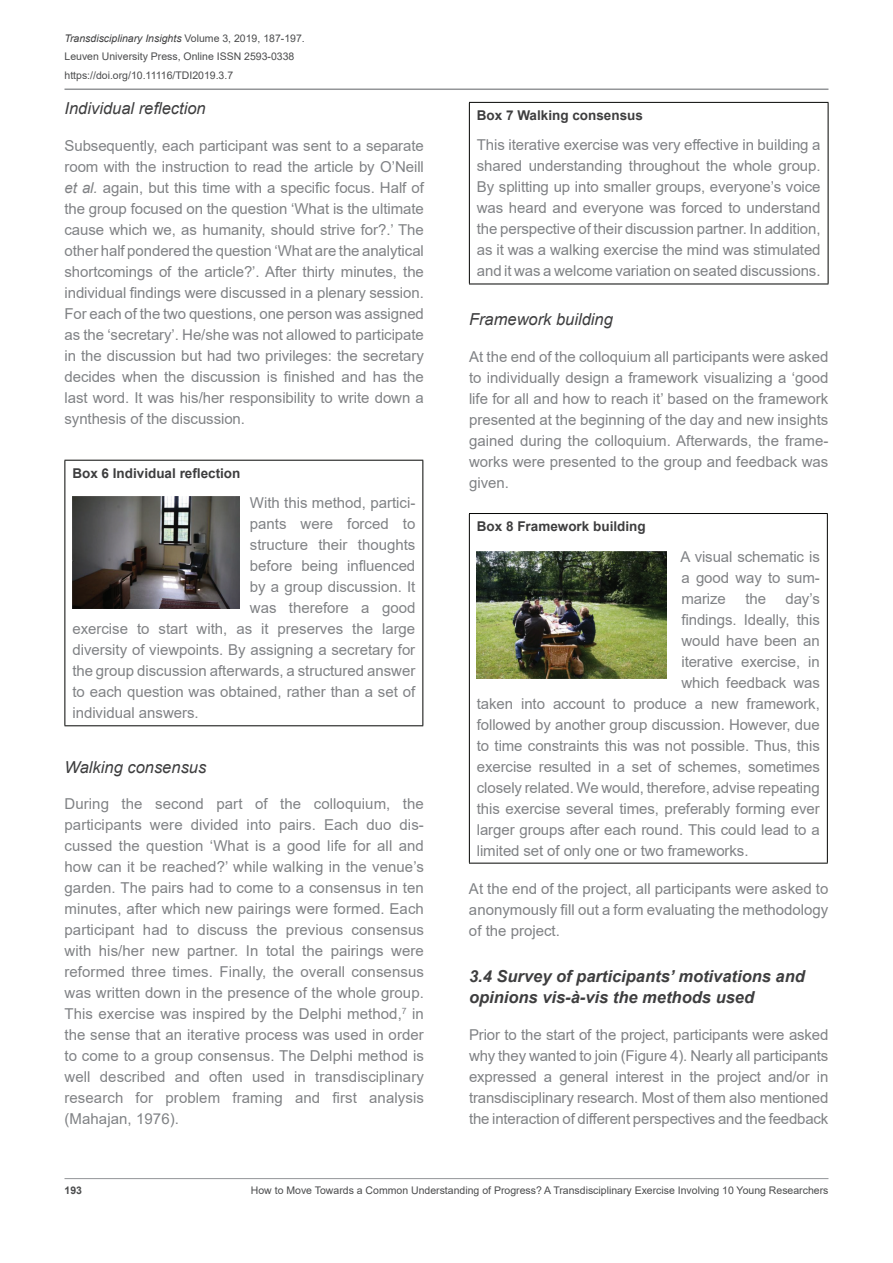
<style>
.page{position:relative;width:893px;height:1263px;background:#fff}
.page>*{position:absolute;margin:0;border:0;box-sizing:border-box;transform-origin:0 0}
.t1{font:italic 700 16.5px/21px "Arial";color:#3e3e3f}
.t2{font:italic 16.5px "Arial";color:#3e3e3f}
.t3{font:15px/21px "Arial";letter-spacing:-.005em;color:#808285;text-align:justify}
.t4{font:700 13.5px "Arial";color:#3e3e3f}
.t5{font:10.5px/18.6px "Arial";color:#4b4c4d}
.t6{font:700 10.5px "Arial";color:#4b4c4d}
.s1{font-style:italic;color:#3e3e3f}
.s2{font-style:italic}
</style>
<div class="page">
<hr style="left:64px;top:1178px;width:764px;height:1px;background:#939598">
<hr style="left:64px;top:88px;width:764px;height:2px;background:#939598">
<hr style="left:64px;top:460px;width:359px;height:1px;background:#040503">
<hr style="left:64px;top:461px;width:1px;height:264px;background:#040503">
<hr style="left:422px;top:461px;width:1px;height:264px;background:#040503">
<hr style="left:64px;top:725px;width:359px;height:1px;background:#040503">
<img style="left:72px;top:497px;width:167px;height:111px">
<hr style="left:469px;top:102px;width:359px;height:1px;background:#040503">
<hr style="left:469px;top:103px;width:1px;height:181px;background:#040503">
<hr style="left:828px;top:103px;width:1px;height:181px;background:#040503">
<hr style="left:469px;top:284px;width:359px;height:1px;background:#040503">
<hr style="left:469px;top:513px;width:359px;height:1px;background:#040503">
<hr style="left:469px;top:514px;width:1px;height:349px;background:#040503">
<hr style="left:827px;top:514px;width:1px;height:349px;background:#040503">
<hr style="left:469px;top:863px;width:359px;height:1px;background:#040503">
<img style="left:477px;top:552px;width:189px;height:126px">
<p class="t5" style="left:64px;top:29px;width:242px"><span class="s1">Transdisciplinary Insights</span> Volume 3, 2019, 187-197.<br>Leuven University Press, Online ISSN 2593-0338 https://doi.org/10.11116/TDI2019.3.7</p>
<p class="t2" style="left:64px;top:98px;width:143px">Individual reflection</p>
<p class="t3" style="left:64px;top:135px;width:361px">Subsequently, each participant was sent to a separate room with the instruction to read the article by O’Neill <span class="s2">et al.</span> again, but this time with a specific focus. Half of the group focused on the question ‘What is the ultimate cause which we, as humanity, should strive for?.’ The other half pondered the question ‘What are the analytical shortcomings of the article?’. After thirty minutes, the individual findings were discussed in a plenary session.<br>For each of the two questions, one person was assigned as the ‘secretary’. He/she was not allowed to participate in the discussion but had two privileges: the secretary decides when the discussion is finished and has the last word. It was his/her responsibility to write down a synthesis of the discussion.</p>
<p class="t4" style="left:72px;top:463px;width:170px">Box 6 Individual reflection</p>
<p class="t3" style="left:250px;top:492px;width:166px">With this method, partici-</p>
<p class="t3" style="left:250px;top:513px;width:167px">pants were forced to</p>
<p class="t3" style="left:250px;top:534px;width:167px">structure their thoughts</p>
<p class="t3" style="left:250px;top:555px;width:167px">before being influenced</p>
<p class="t3" style="left:250px;top:576px;width:167px">by a group discussion. It</p>
<p class="t3" style="left:250px;top:597px;width:167px">was therefore a good</p>
<p class="t3" style="left:72px;top:618px;width:344px">exercise to start with, as it preserves the large</p>
<p class="t3" style="left:72px;top:639px;width:344px">diversity of viewpoints. By assigning a secretary for</p>
<p class="t3" style="left:72px;top:660px;width:344px">the group discussion afterwards, a structured answer</p>
<p class="t3" style="left:72px;top:681px;width:344px">to each question was obtained, rather than a set of</p>
<p class="t3" style="left:72px;top:702px;width:128px">individual answers.</p>
<p class="t2" style="left:64px;top:756px;width:143px">Walking consensus</p>
<p class="t3" style="left:64px;top:793px;width:361px">During the second part of the colloquium, the participants were divided into pairs. Each duo dis&shy;cussed the question ‘What is a good life for all and how can it be reached?’ while walking in the venue’s garden. The pairs had to come to a consensus in ten minutes, after which new pairings were formed. Each participant had to discuss the previous consensus with his/her new partner. In total the pairings were reformed three times. Finally, the overall consensus was written down in the presence of the whole group.<br>This exercise was inspired by the Delphi method,<sup>7</sup> in the sense that an iterative process was used in order to come to a group consensus. The Delphi method is well described and often used in transdisciplinary research for problem framing and first analysis (Mahajan, 1976).</p>
<p class="t4" style="left:477px;top:105px;width:168px">Box 7 Walking consensus</p>
<p class="t3" style="left:477px;top:135px;width:345px">This iterative exercise was very effective in building a shared understanding throughout the whole group.<br>By splitting up into smaller groups, everyone’s voice was heard and everyone was forced to understand the perspective of their discussion partner. In addition, as it was a walking exercise the mind was stimulated and it was a welcome variation on seated discussions.</p>
<p class="t2" style="left:469px;top:308px;width:145px">Framework building</p>
<p class="t3" style="left:469px;top:346px;width:361px">At the end of the colloquium all participants were asked to individually design a framework visualizing a ‘good life for all and how to reach it’ based on the framework presented at the beginning of the day and new insights gained during the colloquium. Afterwards, the frame&shy;works were presented to the group and feedback was given.</p>
<p class="t4" style="left:477px;top:517px;width:170px">Box 8 Framework building</p>
<p class="t3" style="left:680px;top:546px;width:141px">A visual schematic is a good way to sum&shy;marize</p>
<p class="t3" style="left:745px;top:588px;width:22px">the</p>
<p class="t3" style="left:785px;top:588px;width:36px">day’s</p>
<p class="t3" style="left:681px;top:609px;width:140px">findings. Ideally, this</p>
<p class="t3" style="left:681px;top:630px;width:140px">would have been an</p>
<p class="t3" style="left:681px;top:651px;width:140px">iterative exercise, in</p>
<p class="t3" style="left:681px;top:672px;width:140px">which feedback was</p>
<p class="t3" style="left:477px;top:693px;width:344px">taken into account to produce a new framework,</p>
<p class="t3" style="left:477px;top:714px;width:344px">followed by another group discussion. However, due</p>
<p class="t3" style="left:477px;top:735px;width:344px">to time constraints this was not possible. Thus, this</p>
<p class="t3" style="left:477px;top:756px;width:344px">exercise resulted in a set of schemes, sometimes</p>
<p class="t3" style="left:477px;top:777px;width:344px">closely related. We would, therefore, advise repeating</p>
<p class="t3" style="left:477px;top:798px;width:344px">this exercise several times, preferably forming ever</p>
<p class="t3" style="left:477px;top:819px;width:344px">larger groups after each round. This could lead to a</p>
<p class="t3" style="left:477px;top:840px;width:273px">limited set of only one or two frameworks.</p>
<p class="t3" style="left:469px;top:878px;width:361px">At the end of the project, all participants were asked to anonymously fill out a form evaluating the methodology of the project.</p>
<p class="t1" style="left:469px;top:966px;width:337px">3.4 Survey of participants’ motivations and opinions vis-à-vis the methods used</p>
<p class="t3" style="left:469px;top:1024px;width:361px">Prior to the start of the project, participants were asked why they wanted to join (Figure 4). Nearly all participants expressed a general interest in the project and/or in transdisciplinary research. Most of them also mentioned the interaction of different perspectives and the feedback</p>
<p class="t6" style="left:64px;top:1183px;width:19px">193</p>
<p class="t5" style="left:251px;top:1181px;width:579px">How to Move Towards a Common Understanding of Progress? A Transdisciplinary Exercise Involving 10 Young Researchers</p>
</div>
